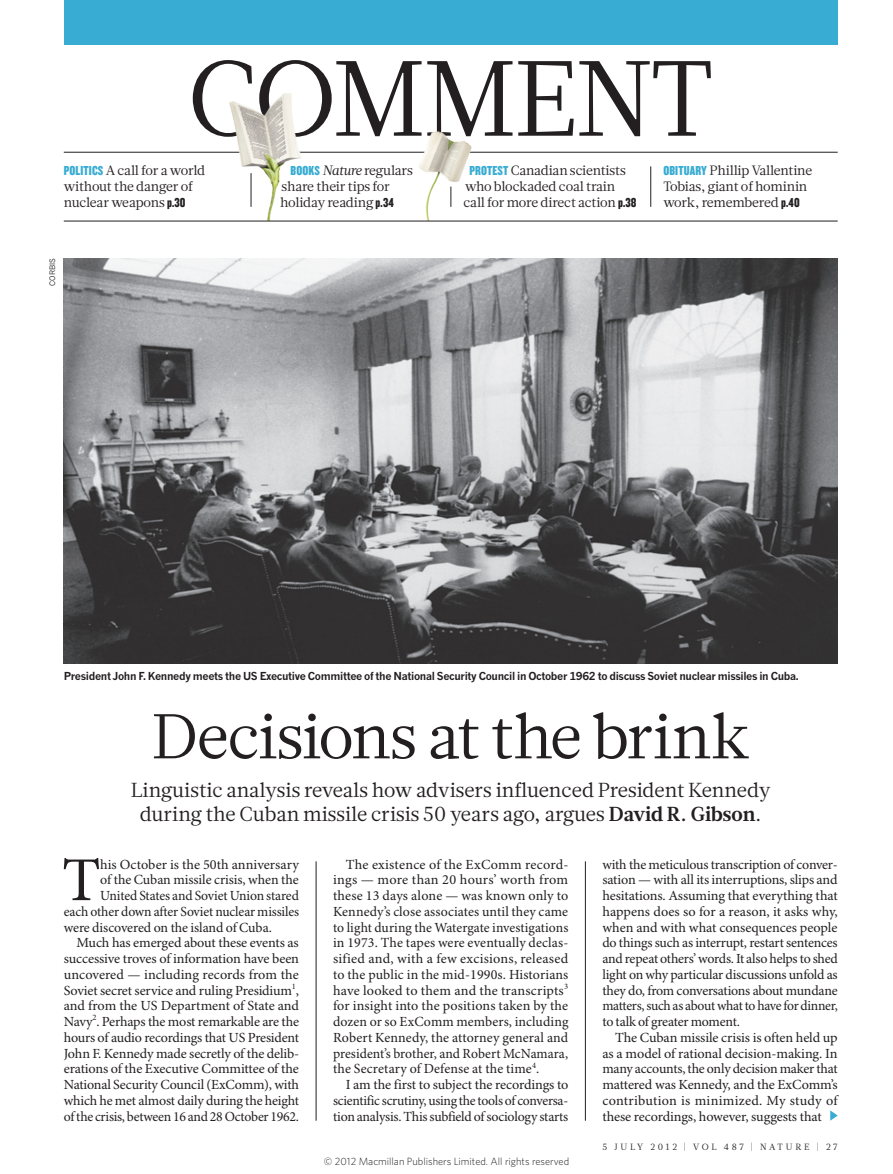
<style>
.page{position:relative;width:893px;height:1174px;background:#fff}
.page>*{position:absolute;margin:0;border:0;box-sizing:border-box;transform-origin:0 0}
.SECTION_HEADING{font:106.5px "Glosa Math";letter-spacing:-.025em;color:#231f20}
.HEAD_42{font:63px "Glosa Math";letter-spacing:-.02em;color:#231f20}
.BODY_DROP_CAP{font:62.4px "Minion Pro";color:#231f20}
.INTRO{font:20.25px/23.7px "Glosa Math";color:#231f20;text-align:center}
.BODY_INDENT{font:13.95px/15.8px "Minion Pro";letter-spacing:-.015em;color:#231f20;text-align:justify}
.BODY_DROP_CAP-2{font:13.95px "Minion Pro";letter-spacing:-.01em;color:#231f20}
.MINI_TOC_TEXT{font:13.5px/15.8px "Glosa Math";letter-spacing:-.02em;color:#231f20}
.PIC_CAPTION{font:700 10.8px "News Gothic MTOT";letter-spacing:-.03em;color:#231f20}
.t1{font:300 10.5px "Whitney";color:#231f20}
.t2{font:9px "Glosa Math";letter-spacing:.3em;color:#231f20}
.PIC_CREDIT{font:7.5px "News Gothic MTOT";color:#231f20}
.s1{font-family:"Knockout 69 Full Liteweight";color:#38acd2}
.s2{font-family:"Knockout 69 Full Liteweight"}
.s3{font-style:italic}
.s4{font-weight:700}
</style>
<div class="page">
<hr style="left:64px;top:152px;width:774px;height:1px;background:#231f20">
<img style="left:222px;top:93px;width:83px;height:128px">
<img style="left:417px;top:131px;width:61px;height:90px">
<svg style="left:830px;top:1110px;width:8px;height:10px"></svg>
<img style="left:64px;top:258px;width:774px;height:406px">
<div style="left:64px;top:0;width:774px;height:45px;background:#38acd2"></div>
<hr style="left:64px;top:221px;width:774px;height:1px;background:#231f20">
<hr style="left:650px;top:166px;width:1px;height:41px;background:#231f20">
<svg style="left:451px;top:187px;width:1px;height:20px"></svg>
<hr style="left:251px;top:173px;width:1px;height:34px;background:#231f20">
<hr style="left:585px;top:861px;width:1px;height:259px;background:#231f20">
<hr style="left:316px;top:861px;width:1px;height:259px;background:#231f20">
<p class="SECTION_HEADING" style="left:187px;top:29px;width:528px">COMMENT</p>
<p class="MINI_TOC_TEXT" style="left:64px;top:163px;width:143px"><span class="s1">POLITICS</span> A call for a world without the danger of nuclear weapons <span class="s2">p.30</span></p>
<p class="MINI_TOC_TEXT" style="left:280px;top:163px;width:134px;text-indent:10px"><span class="s1">BOOKS</span> <span class="s3">Nature</span> regulars share their tips for holiday reading <span class="s2">p.34</span></p>
<p class="MINI_TOC_TEXT" style="left:463px;top:163px;width:175px;text-indent:6px"><span class="s1">PROTEST</span> Canadian scientists who blockaded coal train call for more direct action <span class="s2">p.38</span></p>
<p class="MINI_TOC_TEXT" style="left:663px;top:163px;width:150px"><span class="s1">OBITUARY</span> Phillip Vallentine<br>Tobias, giant of hominin work, remembered <span class="s2">p.40</span></p>
<p class="PIC_CREDIT" style="left:48px;top:286px;width:29px;rotate:-90deg">CORBIS</p>
<p class="PIC_CAPTION" style="left:64px;top:669px;width:737px">President John F. Kennedy meets the US Executive Committee of the National Security Council in October 1962 to discuss Soviet nuclear missiles in Cuba.</p>
<p class="HEAD_42" style="left:151px;top:695px;width:600px">Decisions at the brink</p>
<p class="INTRO" style="left:131px;top:778px;width:641px">Linguistic analysis reveals how advisers influenced President Kennedy during the Cuban missile crisis 50 years ago, argues <span class="s4">David R. Gibson</span>.</p>
<p class="BODY_DROP_CAP" style="left:62px;top:843px;width:40px">T</p>
<p class="BODY_DROP_CAP-2" style="left:100px;top:855px;width:200px">his October is the 50th anniversary</p>
<p class="BODY_DROP_CAP-2" style="left:100px;top:871px;width:200px">of the Cuban missile crisis, when the</p>
<p class="BODY_DROP_CAP-2" style="left:100px;top:887px;width:200px">United States and Soviet Union stared</p>
<p class="BODY_DROP_CAP-2" style="left:64px;top:903px;width:237px">each other down after Soviet nuclear missiles</p>
<p class="BODY_DROP_CAP-2" style="left:64px;top:918px;width:210px">were discovered on the island of Cuba.</p>
<p class="BODY_INDENT" style="left:64px;top:935px;width:237px;text-indent:13px">Much has emerged about these events as successive troves of information have been uncovered — including records from the Soviet secret service and ruling Presidium<sup>1</sup>, and from the US Department of State and Navy<sup>2</sup>. Perhaps the most remarkable are the hours of audio recordings that US President John F. Kennedy made secretly of the delib&shy;erations of the Executive Committee of the National Security Council (ExComm), with which he met almost daily during the height of the crisis, between 16 and 28 October 1962.</p>
<p class="BODY_INDENT" style="left:333px;top:857px;width:237px;text-indent:13px">The existence of the ExComm record&shy;ings — more than 20 hours’ worth from these 13 days alone — was known only to Kennedy’s close associates until they came to light during the Watergate investigations in 1973. The tapes were eventually declas&shy;sified and, with a few excisions, released to the public in the mid-1990s. Historians have looked to them and the transcripts<sup>3 </sup>for insight into the positions taken by the dozen or so ExComm members, including Robert Kennedy, the attorney general and president’s brother, and Robert McNamara, the Secretary of Defense at the time<sup>4</sup>.</p>
<p class="BODY_INDENT" style="left:333px;top:1077px;width:237px;text-indent:13px">I am the first to subject the recordings to scientific scrutiny, using the tools of conversa&shy;tion analysis. This subfield of sociology starts</p>
<p class="t1" style="left:324px;top:1154px;width:247px">© 2012 Macmillan Publishers Limited. All rights reserved</p>
<p class="BODY_INDENT" style="left:602px;top:857px;width:237px">with the meticulous transcription of conver&shy;sation — with all its interruptions, slips and hesitations. Assuming that everything that happens does so for a reason, it asks why, when and with what consequences people do things such as interrupt, restart sentences and repeat others’ words. It also helps to shed light on why particular discussions unfold as they do, from conversations about mundane matters, such as about what to have for dinner, to talk of greater moment.</p>
<p class="BODY_INDENT" style="left:602px;top:1030px;width:237px;text-indent:13px">The Cuban missile crisis is often held up as a model of rational decision-making. In many accounts, the only decision maker that mattered was Kennedy, and the ExComm’s contribution is minimized. My study of these recordings, however, suggests that</p>
<p class="t2" style="left:602px;top:1141px;width:237px">5 JULY 2012 | VOL 487 | NATURE | 27</p>
</div>
